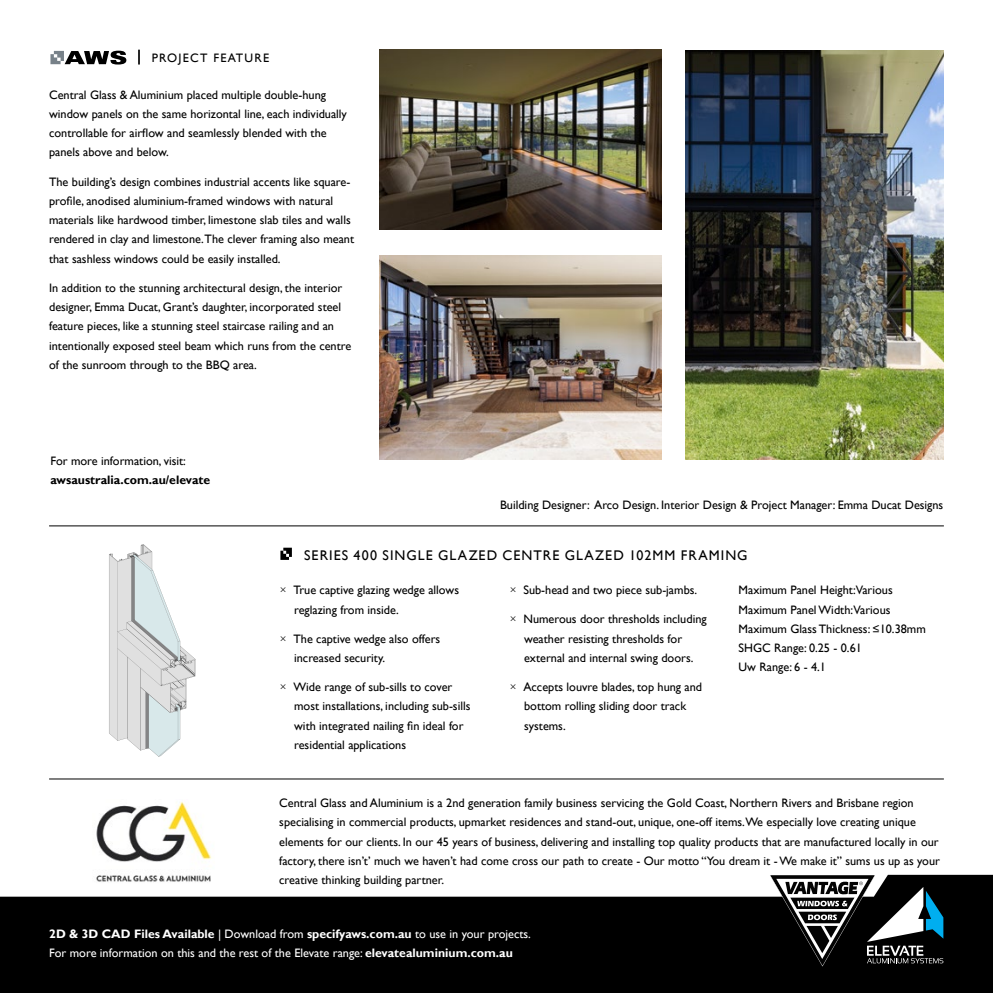
<style>
.page{position:relative;width:993px;height:993px;background:#fff}
.page>*{position:absolute;margin:0;border:0;box-sizing:border-box;transform-origin:0 0}
.t1{font:14px "Gill Sans";letter-spacing:.075em;color:#000}
.t2{font:12.25px/19.2px "Gill Sans";color:#000}
.t3{font:12.25px/19.2px "Gill Sans";color:#fff}
.t4{font:700 12.25px "Gill Sans";color:#000}
.t5{font:12.25px "Gill Sans";letter-spacing:.1em;color:#000}
.s1{font-family:"Gill Sans Std";font-weight:300}
.s2{font-weight:700}
</style>
<div class="page">
<svg style="left:138px;top:50px;width:2px;height:14px"></svg>
<svg style="left:50px;top:51px;width:76px;height:13px"></svg>
<img style="left:96px;top:802px;width:116px;height:60px">
<hr style="left:49px;top:778px;width:894px;height:1px;background:#000">
<hr style="left:49px;top:525px;width:894px;height:1px;background:#000">
<svg style="left:280px;top:547px;width:12px;height:12px"></svg>
<svg style="left:109px;top:544px;width:86px;height:212px"></svg>
<img style="left:379px;top:50px;width:282px;height:179px">
<img style="left:379px;top:255px;width:282px;height:204px">
<img style="left:685px;top:51px;width:258px;height:408px">
<svg style="left:0;top:874px;width:992px;height:118px;fill:#000"></svg>
<svg style="left:769px;top:874px;width:174px;height:92px"></svg>
<p class="t5" style="left:152px;top:51px;width:119px">PROJECT FEATURE</p>
<p class="t2" style="left:49px;top:85px;width:299px">Central Glass &amp; Aluminium placed multiple double-hung window panels on the same horizontal line, each individually controllable for airflow and seamlessly blended with the panels above and below.</p>
<p class="t2" style="left:49px;top:172px;width:306px">The building’s design combines industrial accents like square&shy;profile, anodised aluminium-framed windows with natural materials like hardwood timber, limestone slab tiles and walls rendered in clay and limestone.The clever framing also meant that sashless windows could be easily installed.</p>
<p class="t2" style="left:49px;top:278px;width:303px">In addition to the stunning architectural design, the interior designer, Emma Ducat, Grant’s daughter, incorporated steel feature pieces, like a stunning steel staircase railing and an intentionally exposed steel beam which runs from the centre of the sunroom through to the BBQ area.</p>
<p class="t2" style="left:50px;top:451px;width:137px">For more information, visit:</p>
<p class="t4" style="left:50px;top:472px;width:161px">awsaustralia.com.au/elevate</p>
<p class="t2" style="left:500px;top:495px;width:444px">Building Designer: Arco Design. Interior Design &amp; Project Manager: Emma Ducat Designs</p>
<p class="t1" style="left:304px;top:547px;width:445px">SERIES 400 SINGLE GLAZED CENTRE GLAZED 102MM FRAMING</p>
<p class="t2" style="left:294px;top:580px;width:166px;text-indent:-15px"><span class="s1">×</span> True captive glazing wedge allows reglazing from inside.</p>
<p class="t2" style="left:294px;top:629px;width:148px;text-indent:-15px"><span class="s1">×</span> The captive wedge also offers increased security.</p>
<p class="t2" style="left:294px;top:677px;width:178px;text-indent:-15px"><span class="s1">×</span> Wide range of sub-sills to cover most installations, including sub-sills with integrated nailing fin ideal for residential applications</p>
<p class="t2" style="left:509px;top:580px;width:189px"><span class="s1">×</span> Sub-head and two piece sub-jambs.</p>
<p class="t2" style="left:524px;top:609px;width:184px;text-indent:-15px"><span class="s1">×</span> Numerous door thresholds including weather resisting thresholds for external and internal swing doors.</p>
<p class="t2" style="left:524px;top:677px;width:179px;text-indent:-15px"><span class="s1">×</span> Accepts louvre blades, top hung and bottom rolling sliding door track systems.</p>
<p class="t2" style="left:738px;top:580px;width:189px">Maximum Panel Height:Various<br>Maximum Panel Width:Various<br>Maximum Glass Thickness: ≤10.38mm<br>SHGC Range: 0.25 - 0.61<br>Uw Range: 6 - 4.1</p>
<p class="t2" style="left:279px;top:793px;width:662px">Central Glass and Aluminium is a 2nd generation family business servicing the Gold Coast, Northern Rivers and Brisbane region specialising in commercial products, upmarket residences and stand-out, unique, one-off items.We especially love creating unique elements for our clients. In our 45 years of business, delivering and installing top quality products that are manufactured locally in our factory, there isn’t’ much we haven’t had come cross our path to create - Our motto “You dream it - We make it” sums us up as your creative thinking building partner.</p>
<p class="t3" style="left:49px;top:924px;width:483px"><span class="s2">2D &amp; 3D CAD Files Available</span> | Download from <span class="s2">specifyaws.com.au</span> to use in your projects.<br>For more information on this and the rest of the Elevate range: <span class="s2">elevatealuminium.com.au</span></p>
</div>
